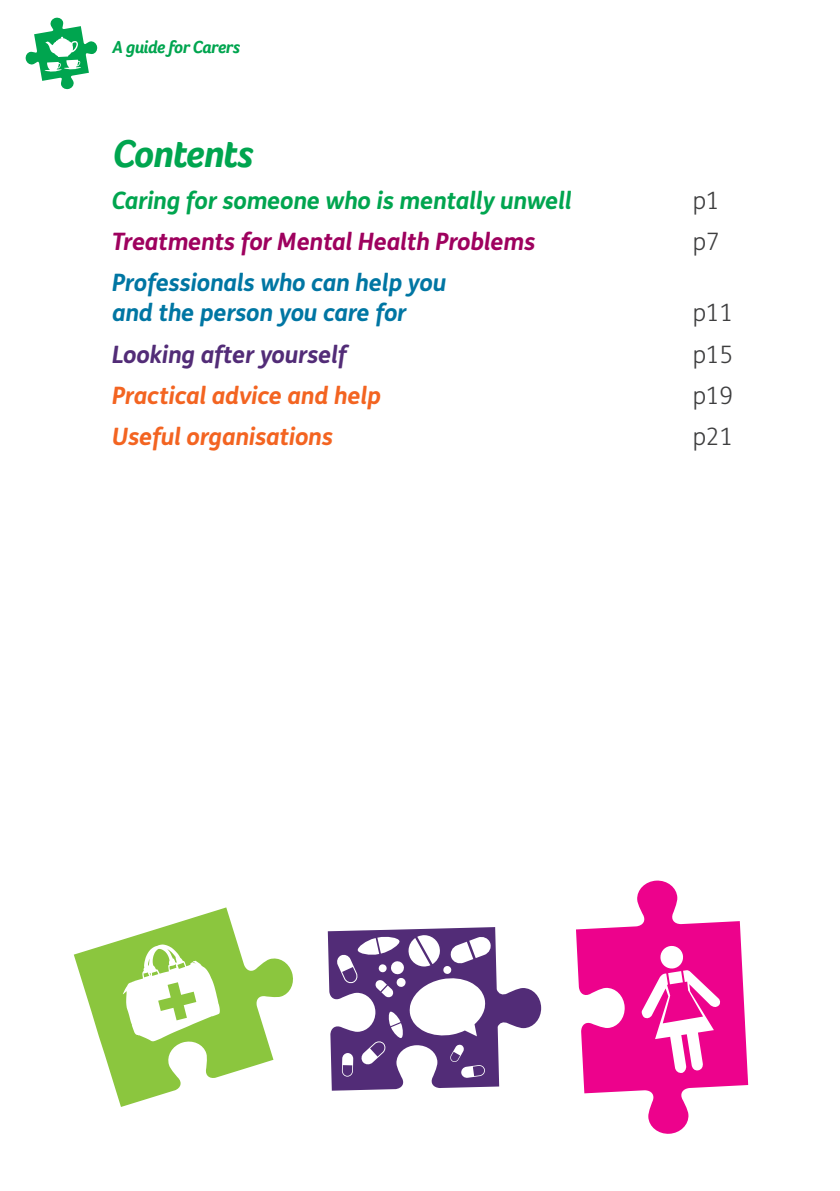
<style>
.page{position:relative;width:840px;height:1191px;background:#fff}
.page>*{position:absolute;margin:0;border:0;box-sizing:border-box;transform-origin:0 0}
.treatment_-_title{font:italic 700 40px "Foco Age UK";letter-spacing:-.025em;color:#00a54f}
.contents_header{font:italic 700 24px/30px "FS Me";letter-spacing:-.01em;color:#0076a3}
.contents_header-2{font:italic 700 24px "FS Me";letter-spacing:-.01em;color:#f36421}
.contents_header-3{font:italic 700 24px "FS Me";letter-spacing:-.01em;color:#00a54f}
.contents_header-4{font:italic 700 24px "FS Me";letter-spacing:-.01em;color:#9e015e}
.contents_header-5{font:italic 700 24px "FS Me";letter-spacing:-.01em;color:#522c77}
.contents_header-6{font:300 24px "FS Me";letter-spacing:-.01em;color:#3e3e3f}
.t1{font:italic 700 18px "Foco Age UK";letter-spacing:-.025em;color:#00a54f}
</style>
<div class="page">
<svg style="left:25px;top:17px;width:73px;height:73px"></svg>
<svg style="left:74px;top:907px;width:219px;height:200px"></svg>
<svg style="left:123px;top:944px;width:97px;height:97px"></svg>
<svg style="left:327px;top:927px;width:214px;height:163px"></svg>
<svg style="left:396px;top:977px;width:10px;height:10px"></svg>
<svg style="left:442px;top:965px;width:9px;height:9px"></svg>
<svg style="left:576px;top:880px;width:171px;height:254px;fill:#ed028c"></svg>
<svg style="left:640px;top:945px;width:80px;height:128px"></svg>
<p class="t1" style="left:112px;top:37px;width:129px">A guide for Carers</p>
<p class="treatment_-_title" style="left:112px;top:130px;width:143px">Contents</p>
<p class="contents_header-3" style="left:112px;top:181px;width:461px">Caring for someone who is mentally unwell</p>
<p class="contents_header-6" style="left:692px;top:184px;width:28px">p1</p>
<p class="contents_header-4" style="left:112px;top:223px;width:424px">Treatments for Mental Health Problems</p>
<p class="contents_header-6" style="left:692px;top:225px;width:28px">p7</p>
<p class="contents_header" style="left:112px;top:267px;width:335px">Professionals who can help you and the person you care for</p>
<p class="contents_header-6" style="left:692px;top:296px;width:42px">p11</p>
<p class="contents_header-5" style="left:112px;top:335px;width:236px">Looking after yourself</p>
<p class="contents_header-6" style="left:692px;top:338px;width:42px">p15</p>
<p class="contents_header-2" style="left:112px;top:377px;width:270px">Practical advice and help</p>
<p class="contents_header-6" style="left:692px;top:379px;width:42px">p19</p>
<p class="contents_header-2" style="left:112px;top:418px;width:222px">Useful organisations</p>
<p class="contents_header-6" style="left:692px;top:420px;width:42px">p21</p>
</div>
